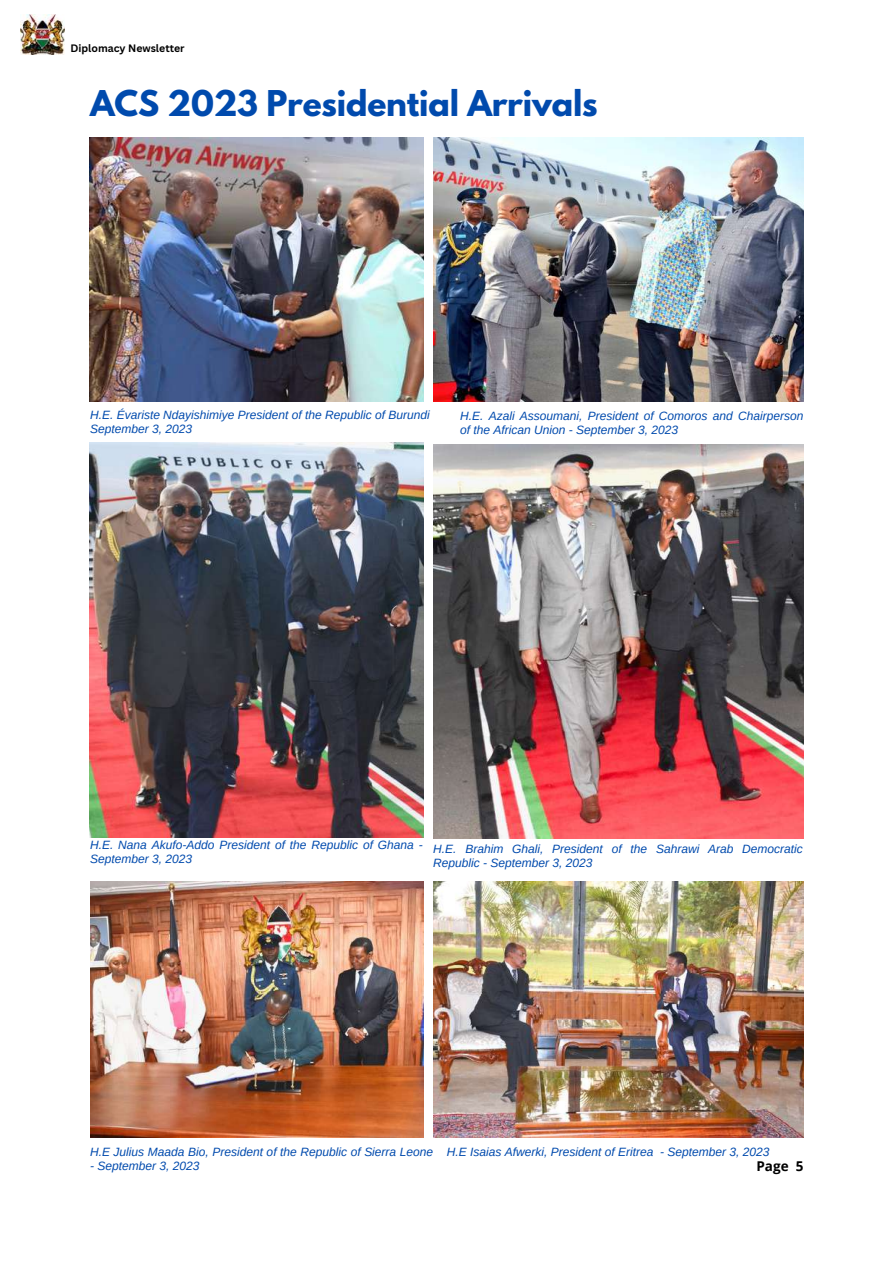
<style>
.page{position:relative;width:893px;height:1264px;background:#fff}
.page>*{position:absolute;margin:0;border:0;box-sizing:border-box;transform-origin:0 0}
.t1{font:700 31.5px "League Spartan";letter-spacing:-.005em;color:#004aad}
.t2{font:700 13.5px "Open Sans";color:#000}
.t3{font:italic 12px/14px "Arimo";color:#004aad}
.t4{font:700 10.5px "Canva Sans";color:#000}
</style>
<div class="page">
<img style="left:20px;top:14px;width:784px;height:1124px">
<img style="left:21px;top:15px;width:43px;height:39px">
<img style="left:89px;top:138px;width:334px;height:263px">
<img style="left:433px;top:138px;width:370px;height:263px">
<img style="left:89px;top:442px;width:334px;height:395px">
<img style="left:433px;top:445px;width:370px;height:393px">
<img style="left:90px;top:881px;width:333px;height:256px">
<img style="left:433px;top:881px;width:370px;height:256px">
<p class="t4" style="left:70px;top:41px;width:116px">Diplomacy Newsletter</p>
<h1 class="t1" style="left:90px;top:88px;width:509px">ACS 2023 Presidential Arrivals</h1>
<p class="t3" style="left:90px;top:408px;width:341px">H.E. Évariste Ndayishimiye President of the Republic of Burundi<br>September 3, 2023</p>
<p class="t3" style="left:460px;top:409px;width:344px">H.E. Azali Assoumani, President of Comoros and Chairperson of the African Union - September 3, 2023</p>
<p class="t3" style="left:90px;top:838px;width:334px">H.E. Nana Akufo-Addo President of the Republic of Ghana -<br>September 3, 2023</p>
<p class="t3" style="left:433px;top:841px;width:371px">H.E. Brahim Ghali, President of the Sahrawi Arab Democratic<br>Republic - September 3, 2023</p>
<p class="t3" style="left:90px;top:1145px;width:344px">H.E Julius Maada Bio, President of the Republic of Sierra Leone</p>
<p class="t3" style="left:90px;top:1159px;width:111px">- September 3, 2023</p>
<p class="t3" style="left:447px;top:1145px;width:324px">H.E Isaias Afwerki, President of Eritrea - September 3, 2023</p>
<p class="t2" style="left:756px;top:1156px;width:48px">Page 5</p>
</div>
